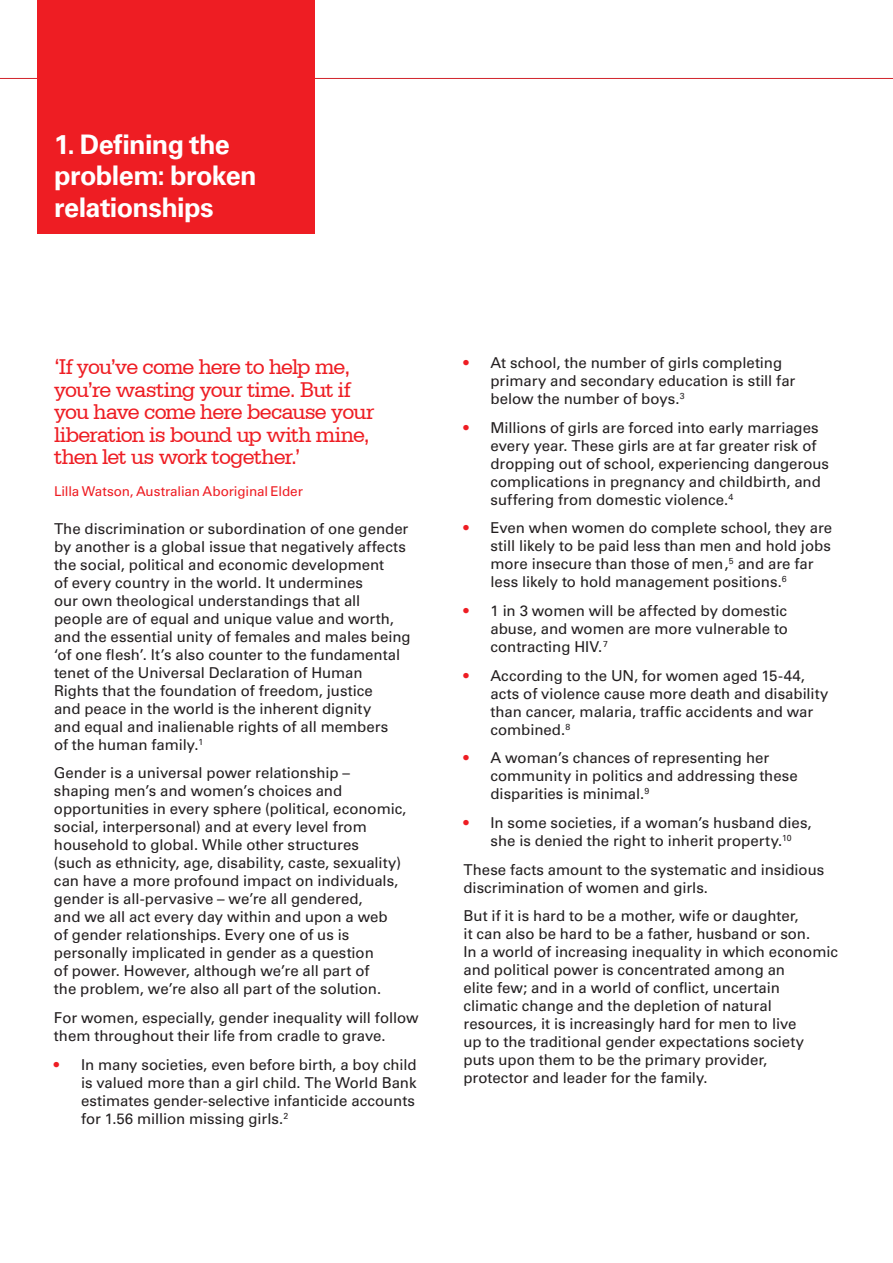
<style>
.page{position:relative;width:893px;height:1263px;background:#fff}
.page>*{position:absolute;margin:0;border:0;box-sizing:border-box;transform-origin:0 0}
.t1{font:700 27px/31.5px "Univers CA";letter-spacing:-.02em;color:#fff}
.t2{font:22.5px/22.5px "Serifa BT";letter-spacing:-.04em;color:#ee1d23}
.t3{font:15px/18px "Univers CA";letter-spacing:-.005em;color:#231f20}
.t4{font:13.5px "Univers CA";letter-spacing:-.015em;color:#ee1d23}
.s1{font-weight:700;color:#ee1d23}
</style>
<div class="page">
<hr style="left:0;top:78px;width:893px;height:1px;background:#d1232a">
<div style="left:37px;top:0;width:277px;height:234px;background:#ee1d23"></div>
<h1 class="t1" style="left:54px;top:129px;width:204px">1. Defining the problem: broken relationships</h1>
<h2 class="t2" style="left:54px;top:355px;width:322px">‘If you’ve come here to help me, you’re wasting your time. But if you have come here because your liberation is bound up with mine, then let us work together.’</h2>
<p class="t4" style="left:54px;top:483px;width:250px">Lilla Watson, Australian Aboriginal Elder</p>
<p class="t3" style="left:54px;top:519px;width:358px">The discrimination or subordination of one gender by another is a global issue that negatively affects the social, political and economic development<br>of every country in the world. It undermines<br>our own theological understandings that all people are of equal and unique value and worth, and the essential unity of females and males being ‘of one flesh’. It’s also counter to the fundamental tenet of the Universal Declaration of Human Rights that the foundation of freedom, justice<br>and peace in the world is the inherent dignity<br>and equal and inalienable rights of all members<br>of the human family.<sup>1</sup></p>
<p class="t3" style="left:54px;top:764px;width:354px">Gender is a universal power relationship – shaping men’s and women’s choices and opportunities in every sphere (political, economic, social, interpersonal) and at every level from household to global. While other structures<br>(such as ethnicity, age, disability, caste, sexuality) can have a more profound impact on individuals, gender is all-pervasive – we’re all gendered,<br>and we all act every day within and upon a web<br>of gender relationships. Every one of us is personally implicated in gender as a question<br>of power. However, although we’re all part of<br>the problem, we’re also all part of the solution.</p>
<p class="t3" style="left:54px;top:1009px;width:366px">For women, especially, gender inequality will follow them throughout their life from cradle to grave.</p>
<p class="t3" style="left:81px;top:1055px;width:337px;text-align:justify;text-indent:-27px"><span class="s1">•</span> In many societies, even before birth, a boy child is valued more than a girl child. The World Bank estimates gender-selective infanticide accounts for 1.56 million missing girls.<sup>2</sup></p>
<p class="t3" style="left:490px;top:354px;width:306px;text-indent:-27px"><span class="s1">•</span> At school, the number of girls completing primary and secondary education is still far below the number of boys.<sup>3</sup></p>
<p class="t3" style="left:490px;top:419px;width:340px;text-indent:-27px"><span class="s1">•</span> Millions of girls are forced into early marriages every year. These girls are at far greater risk of dropping out of school, experiencing dangerous complications in pregnancy and childbirth, and suffering from domestic violence.<sup>4</sup></p>
<p class="t3" style="left:490px;top:519px;width:343px;text-indent:-27px"><span class="s1">•</span> Even when women do complete school, they are still likely to be paid less than men and hold jobs more insecure than those of men,<sup>5</sup> and are far less likely to hold management positions.<sup>6</sup></p>
<p class="t3" style="left:490px;top:602px;width:299px;text-align:justify;text-indent:-27px"><span class="s1">•</span> 1 in 3 women will be affected by domestic abuse, and women are more vulnerable to contracting HIV.<sup>7</sup></p>
<p class="t3" style="left:490px;top:666px;width:340px;text-indent:-27px"><span class="s1">•</span> According to the UN, for women aged 15-44, acts of violence cause more death and disability than cancer, malaria, traffic accidents and war combined.<sup>8</sup></p>
<p class="t3" style="left:490px;top:749px;width:309px;text-indent:-27px"><span class="s1">•</span> A woman’s chances of representing her community in politics and addressing these disparities is minimal.<sup>9</sup></p>
<p class="t3" style="left:463px;top:814px;width:350px;text-align:center"><span class="s1">•</span> In some societies, if a woman’s husband dies, she is denied the right to inherit property.<sup>10</sup></p>
<p class="t3" style="left:463px;top:860px;width:362px">These facts amount to the systematic and insidious discrimination of women and girls.</p>
<p class="t3" style="left:463px;top:907px;width:376px">But if it is hard to be a mother, wife or daughter,<br>it can also be hard to be a father, husband or son.<br>In a world of increasing inequality in which economic and political power is concentrated among an<br>elite few; and in a world of conflict, uncertain climatic change and the depletion of natural resources, it is increasingly hard for men to live<br>up to the traditional gender expectations society puts upon them to be the primary provider,<br>protector and leader for the family.</p>
</div>
